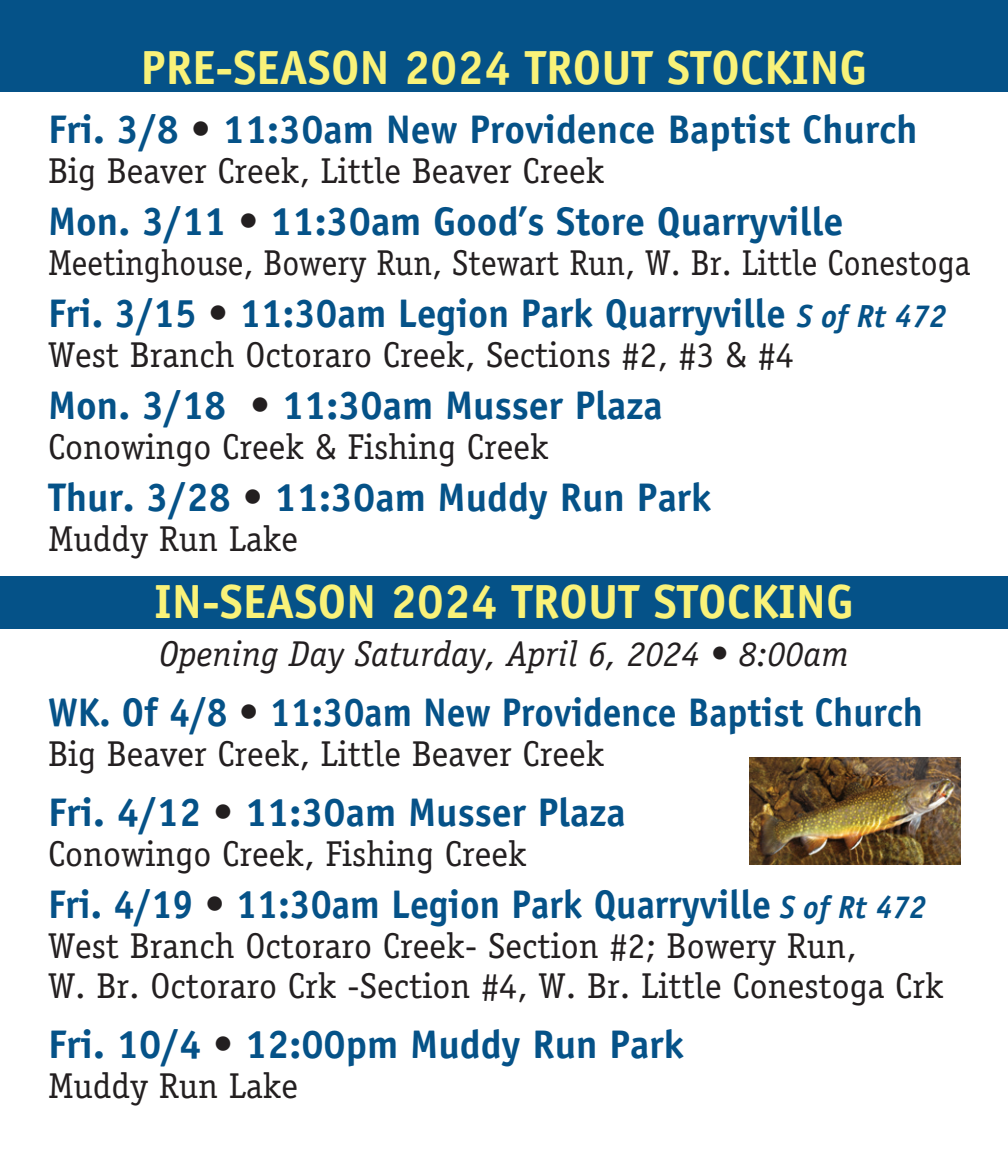
<style>
.page{position:relative;width:1008px;height:1152px;background:#fff}
.page>*{position:absolute;margin:0;border:0;box-sizing:border-box;transform-origin:0 0}
.t1{font:700 48px "Officina Sans";color:#f9f279}
.t2{font:700 40px "Officina Sans";color:#055288}
.t3{font:700 40px "Officina Sans";color:#055288;scale:.95 1}
.t4{font:700 40px "Officina Sans";color:#055288;scale:.94 1}
.t5{font:36px/40px "Officina Serif";color:#231f20}
.t6{font:36px "Officina Serif";color:#231f20;scale:.94 1}
.t7{font:italic 36px "Officina Serif";color:#231f20}
.s1{color:#231f20}
.s2{font-style:italic;font-size:32px}
</style>
<div class="page">
<div style="left:0;top:0;width:1008px;height:91px;background:#055288"></div>
<div style="left:0;top:576px;width:1008px;height:53px;background:#055288"></div>
<img style="left:749px;top:757px;width:211px;height:108px">
<p class="t1" style="left:141px;top:38px;width:728px">PRE-SEASON 2024 TROUT STOCKING</p>
<p class="t2" style="left:48px;top:105px;width:871px">Fri. 3/8 <span class="s1">•</span> 11:30am New Providence Baptist Church</p>
<p class="t5" style="left:48px;top:151px;width:558px">Big Beaver Creek, Little Beaver Creek</p>
<p class="t2" style="left:48px;top:197px;width:797px">Mon. 3/11 <span class="s1">•</span> 11:30am Good’s Store Quarryville</p>
<p class="t6" style="left:48px;top:242px;width:983px">Meetinghouse, Bowery Run, Stewart Run, W. Br. Little Conestoga</p>
<p class="t2" style="left:48px;top:289px;width:900px">Fri. 3/15 <span class="s1">•</span> 11:30am Legion Park Quarryville <span class="s2">S of Rt 472</span></p>
<p class="t5" style="left:48px;top:335px;width:747px">West Branch Octoraro Creek, Sections #2, #3 &amp; #4</p>
<p class="t2" style="left:48px;top:381px;width:616px">Mon. 3/18 <span class="s1">•</span> 11:30am Musser Plaza</p>
<p class="t5" style="left:48px;top:427px;width:502px">Conowingo Creek &amp; Fishing Creek</p>
<p class="t2" style="left:48px;top:473px;width:665px">Thur. 3/28 <span class="s1">•</span> 11:30am Muddy Run Park</p>
<p class="t5" style="left:48px;top:519px;width:252px">Muddy Run Lake</p>
<p class="t1" style="left:154px;top:571px;width:701px">IN-SEASON 2024 TROUT STOCKING</p>
<p class="t7" style="left:159px;top:633px;width:691px">Opening Day Saturday, April 6, 2024 • 8:00am</p>
<p class="t4" style="left:48px;top:687px;width:932px">WK. Of 4/8 <span class="s1">•</span> 11:30am New Providence Baptist Church</p>
<p class="t5" style="left:48px;top:734px;width:558px">Big Beaver Creek, Little Beaver Creek</p>
<p class="t2" style="left:48px;top:787px;width:579px">Fri. 4/12 <span class="s1">•</span> 11:30am Musser Plaza</p>
<p class="t5" style="left:48px;top:834px;width:480px">Conowingo Creek, Fishing Creek</p>
<p class="t3" style="left:48px;top:879px;width:926px">Fri. 4/19 <span class="s1">•</span> 11:30am Legion Park Quarryville <span class="s2">S of Rt 472</span></p>
<p class="t5" style="left:48px;top:926px;width:897px">West Branch Octoraro Creek- Section #2; Bowery Run,<br>W. Br. Octoraro Crk -Section #4, W. Br. Little Conestoga Crk</p>
<p class="t2" style="left:48px;top:1019px;width:638px">Fri. 10/4 <span class="s1">•</span> 12:00pm Muddy Run Park</p>
<p class="t5" style="left:48px;top:1066px;width:252px">Muddy Run Lake</p>
</div>
